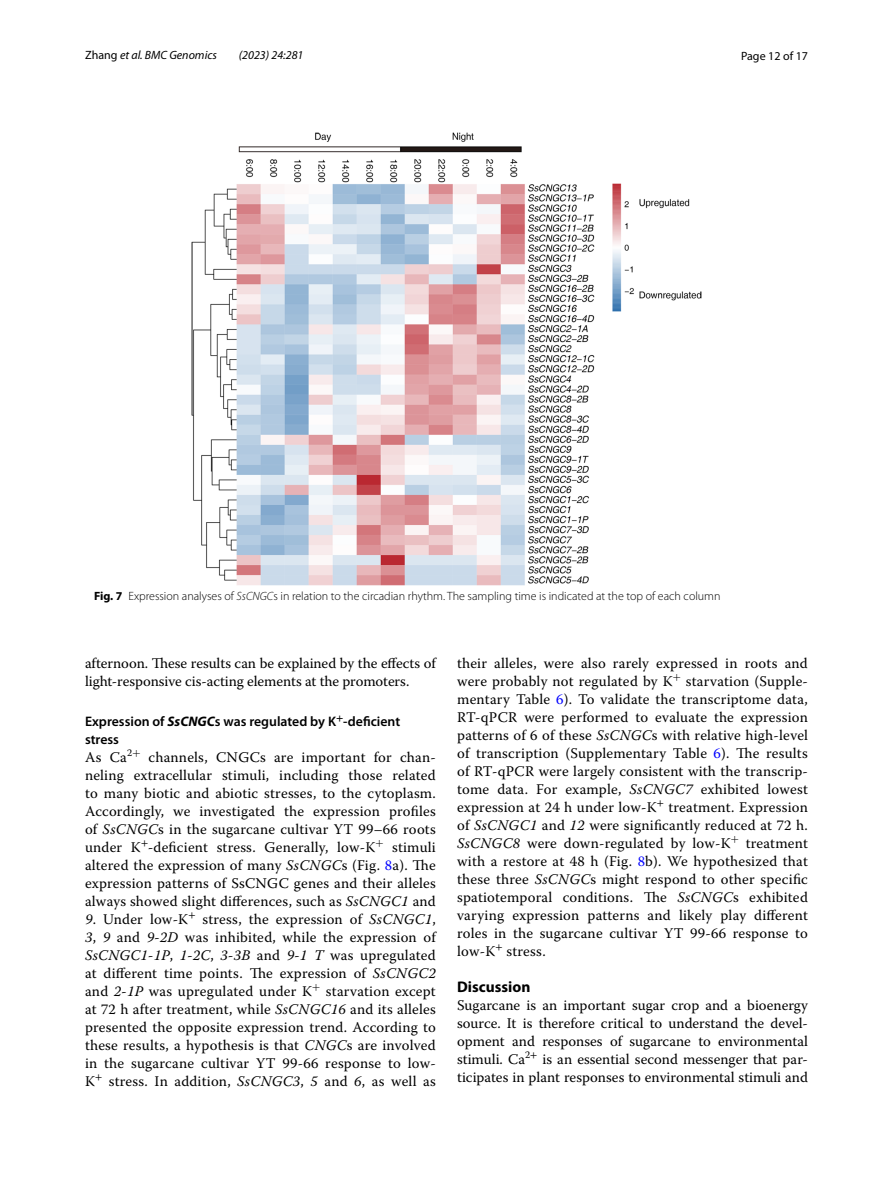
<style>
.page{position:relative;width:893px;height:1187px;background:#fff}
.page>*{position:absolute;margin:0;border:0;box-sizing:border-box;transform-origin:0 0}
.t1{font:700 15.45px "Myriad Pro";color:#000}
.t2{font:14.7px/18px "Warnock Pro";letter-spacing:.01em;color:#000;text-align:justify}
.t3{font:600 13.8px/18px "Myriad Pro";color:#000}
.t4{font:300 12px "Myriad Pro";color:#000}
.t5{font:italic 12px "Myriad Pro";color:#000}
.t6{font:12px "Myriad Pro";color:#000}
.s1{font-style:normal}
.s2{font-weight:700}
.s3{font-style:italic}
.s4{font-weight:700;font-style:italic}
.s5{color:#00f}
</style>
<div class="page">
<img style="left:191px;top:133px;width:511px;height:452px">
<p class="t5" style="left:85px;top:48px;width:133px"><span class="s1">Zhang</span> et al. BMC Genomics</p>
<p class="t5" style="left:239px;top:48px;width:66px">(2023) 24:281</p>
<p class="t6" style="left:741px;top:48px;width:68px">Page 12 of 17</p>
<p class="t4" style="left:94px;top:589px;width:628px"><span class="s2">Fig. 7</span> Expression analyses of <span class="s3">SsCNGC</span>s in relation to the circadian rhythm. The sampling time is indicated at the top of each column</p>
<p class="t2" style="left:85px;top:653px;width:352px">afternoon. These results can be explained by the effects of light-responsive cis-acting elements at the promoters.</p>
<p class="t3" style="left:85px;top:712px;width:317px">Expression of <span class="s4">SsCNGC</span>s was regulated by K<sup>+</sup>‑deficient stress</p>
<p class="t2" style="left:85px;top:748px;width:352px">As Ca<sup>2</sup><sup>+</sup> channels, CNGCs are important for chan&shy;neling extracellular stimuli, including those related to many biotic and abiotic stresses, to the cytoplasm.<br>Accordingly, we investigated the expression profiles of <span class="s3">SsCNGC</span>s in the sugarcane cultivar YT 99–66 roots under K<sup>+</sup><span class="s3">-</span>deficient stress. Generally, low-K<sup>+</sup> stimuli altered the expression of many <span class="s3">SsCNGC</span>s (Fig. <span class="s5">8</span>a). The expression patterns of SsCNGC genes and their alleles always showed slight differences, such as <span class="s3">SsCNGC1</span> and</p>
<p class="t2" style="left:85px;top:910px;width:352px"><span class="s3">9</span>. Under low-K<sup>+</sup> stress, the expression of <span class="s3">SsCNGC1</span>, <span class="s3">3</span>, <span class="s3">9</span> and <span class="s3">9-2D</span> was inhibited, while the expression of <span class="s3">SsCNGC1-1P</span>, <span class="s3">1-2C</span>, <span class="s3">3-3B</span> and <span class="s3">9-1 T</span> was upregulated at different time points. The expression of <span class="s3">SsCNGC2 </span>and <span class="s3">2-1P</span> was upregulated under K<sup>+</sup> starvation except at 72 h after treatment, while <span class="s3">SsCNGC16</span> and its alleles presented the opposite expression trend. According to these results, a hypothesis is that <span class="s3">CNGC</span>s are involved in the sugarcane cultivar YT 99-66 response to low-K<sup>+</sup> stress. In addition, <span class="s3">SsCNGC3</span>, <span class="s3">5</span> and <span class="s3">6</span>, as well as</p>
<p class="t2" style="left:457px;top:653px;width:352px">their alleles, were also rarely expressed in roots and were probably not regulated by K<sup>+</sup> starvation (Supple&shy;mentary Table <span class="s5">6</span>). To validate the transcriptome data, RT-qPCR were performed to evaluate the expression patterns of 6 of these <span class="s3">SsCNGC</span>s with relative high-level of transcription (Supplementary Table <span class="s5">6</span>). The results of RT-qPCR were largely consistent with the transcrip&shy;tome data. For example, <span class="s3">SsCNGC7</span> exhibited lowest expression at 24 h under low-K<sup>+</sup> treatment. Expression of <span class="s3">SsCNGC1</span> and <span class="s3">12</span> were significantly reduced at 72 h.<br><span class="s3">SsCNGC8</span> were down-regulated by low-K<sup>+</sup> treatment with a restore at 48 h (Fig. <span class="s5">8</span>b). We hypothesized that these three <span class="s3">SsCNGC</span>s might respond to other specific spatiotemporal conditions. The <span class="s3">SsCNGC</span>s exhibited varying expression patterns and likely play different roles in the sugarcane cultivar YT 99-66 response to low-K<sup>+</sup> stress.</p>
<p class="t1" style="left:457px;top:976px;width:75px">Discussion</p>
<p class="t2" style="left:457px;top:995px;width:352px">Sugarcane is an important sugar crop and a bioenergy source. It is therefore critical to understand the devel&shy;opment and responses of sugarcane to environmental stimuli. Ca<sup>2</sup><sup>+</sup> is an essential second messenger that par&shy;ticipates in plant responses to environmental stimuli and</p>
</div>
